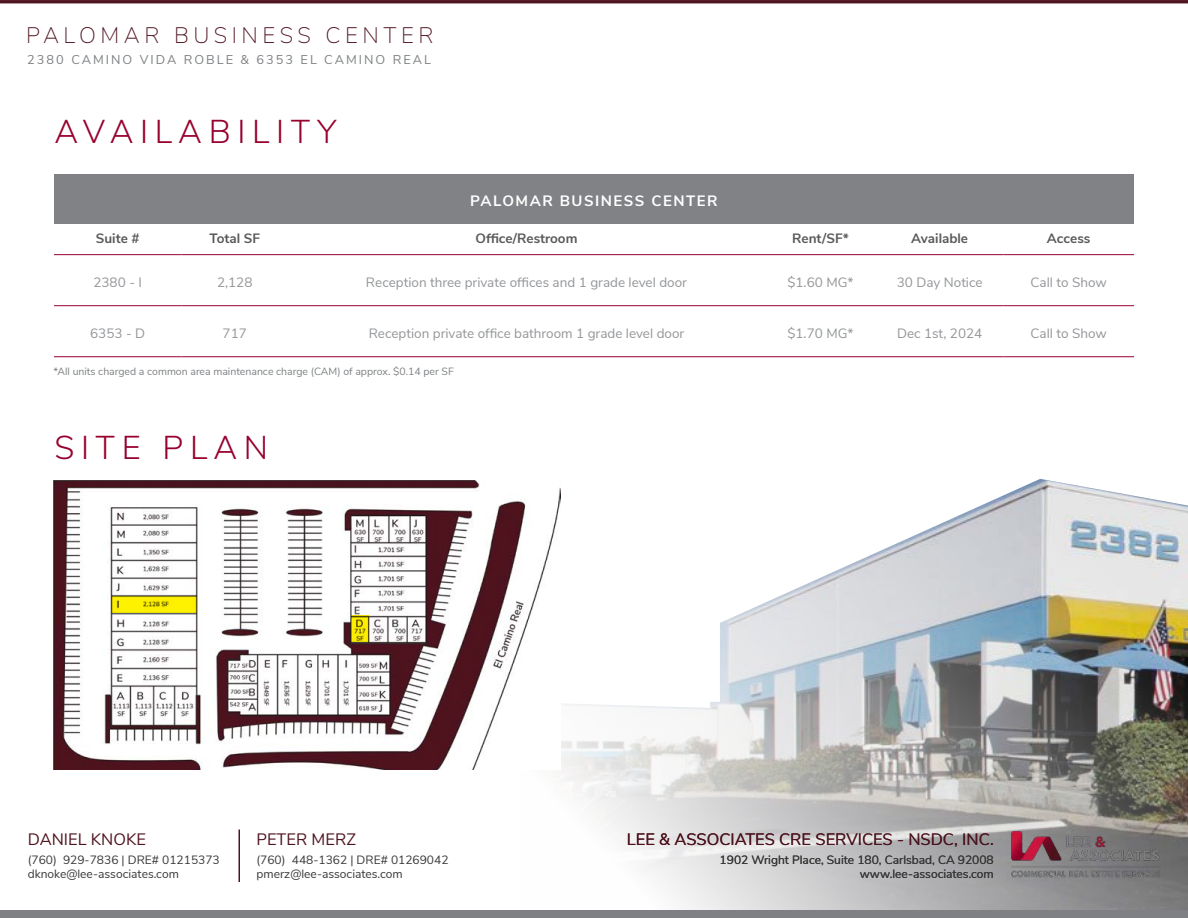
<style>
.page{position:relative;width:1188px;height:918px;background:#fff}
.page>*{position:absolute;margin:0;border:0;box-sizing:border-box;transform-origin:0 0}
.t1{font:300 33px "Nunito Sans";letter-spacing:.2em;color:#98002e}
.t2{font:200 22.5px "Nunito Sans";letter-spacing:.2em;color:#4e131f}
.t3{font:16.5px "Nunito Sans";color:#4e131f}
.t4{font:700 15px "Nunito Sans";letter-spacing:.1em;color:#fff}
.t5{font:13.5px "Nunito Sans";color:#939598}
.t6{font:700 13.5px "Nunito Sans";color:#58595b}
.t7{font:12.75px "Nunito Sans";letter-spacing:.16em;color:#7e8083}
.t8{font:12px/13.5px "Nunito Sans";color:#383839}
.t9{font:10.5px "Nunito Sans";color:#7e8083}
</style>
<div class="page">
<hr style="left:238px;top:830px;width:2px;height:52px;background:#4e131f">
<img style="left:559px;top:708px;width:629px;height:202px">
<svg style="left:561px;top:478px;width:627px;height:230px"></svg>
<div style="left:54px;top:174px;width:1080px;height:49px;background:#808285"></div>
<hr style="left:54px;top:254px;width:128px;height:1px;background:#98002e">
<hr style="left:182px;top:254px;width:106px;height:1px;background:#98002e">
<hr style="left:288px;top:254px;width:477px;height:1px;background:#98002e">
<hr style="left:765px;top:254px;width:111px;height:1px;background:#98002e">
<hr style="left:876px;top:254px;width:127px;height:1px;background:#98002e">
<hr style="left:1003px;top:254px;width:131px;height:1px;background:#98002e">
<hr style="left:54px;top:305px;width:128px;height:1px;background:#98002e">
<hr style="left:182px;top:305px;width:106px;height:1px;background:#98002e">
<hr style="left:288px;top:305px;width:477px;height:1px;background:#98002e">
<hr style="left:765px;top:305px;width:111px;height:1px;background:#98002e">
<hr style="left:876px;top:305px;width:127px;height:1px;background:#98002e">
<hr style="left:1003px;top:305px;width:131px;height:1px;background:#98002e">
<hr style="left:54px;top:356px;width:128px;height:1px;background:#98002e">
<hr style="left:182px;top:356px;width:106px;height:1px;background:#98002e">
<hr style="left:288px;top:356px;width:477px;height:1px;background:#98002e">
<hr style="left:765px;top:356px;width:111px;height:1px;background:#98002e">
<hr style="left:876px;top:356px;width:127px;height:1px;background:#98002e">
<hr style="left:1003px;top:356px;width:131px;height:1px;background:#98002e">
<hr style="left:0;top:0;width:1188px;height:3px;background:#4e131f">
<div style="left:0;top:910px;width:1188px;height:8px;background:#7e8083"></div>
<img style="left:53px;top:480px;width:508px;height:290px">
<div style="left:112px;top:596px;width:85px;height:16px;background:#fff200"></div>
<svg style="left:351px;top:616px;width:17px;height:26px"></svg>
<h2 class="t2" style="left:26px;top:19px;width:409px">PALOMAR BUSINESS CENTER</h2>
<p class="t7" style="left:27px;top:51px;width:405px">2380 CAMINO VIDA ROBLE &amp; 6353 EL CAMINO REAL</p>
<h1 class="t1" style="left:54px;top:108px;width:284px">AVAILABILITY</h1>
<p class="t4" style="left:470px;top:190px;width:249px">PALOMAR BUSINESS CENTER</p>
<p class="t6" style="left:96px;top:228px;width:45px">Suite #</p>
<p class="t6" style="left:209px;top:228px;width:52px">Total SF</p>
<p class="t6" style="left:475px;top:228px;width:104px">Office/Restroom</p>
<p class="t6" style="left:792px;top:228px;width:58px">Rent/SF*</p>
<p class="t6" style="left:911px;top:228px;width:58px">Available</p>
<p class="t6" style="left:1047px;top:228px;width:45px">Access</p>
<p class="t5" style="left:93px;top:272px;width:50px">2380 - I</p>
<p class="t5" style="left:217px;top:272px;width:37px">2,128</p>
<p class="t5" style="left:366px;top:272px;width:323px">Reception three private offices and 1 grade level door</p>
<p class="t5" style="left:787px;top:272px;width:68px">$1.60 MG*</p>
<p class="t5" style="left:897px;top:272px;width:87px">30 Day Notice</p>
<p class="t5" style="left:1031px;top:272px;width:78px">Call to Show</p>
<p class="t5" style="left:90px;top:324px;width:57px">6353 - D</p>
<p class="t5" style="left:223px;top:324px;width:26px">717</p>
<p class="t5" style="left:369px;top:324px;width:317px">Reception private office bathroom 1 grade level door</p>
<p class="t5" style="left:787px;top:324px;width:68px">$1.70 MG*</p>
<p class="t5" style="left:897px;top:324px;width:87px">Dec 1st, 2024</p>
<p class="t5" style="left:1031px;top:324px;width:78px">Call to Show</p>
<p class="t9" style="left:53px;top:364px;width:402px">*All units charged a common area maintenance charge (CAM) of approx. $0.14 per SF</p>
<h1 class="t1" style="left:54px;top:424px;width:215px">SITE PLAN</h1>
<p class="t3" style="left:28px;top:827px;width:120px">DANIEL KNOKE</p>
<p class="t8" style="left:28px;top:853px;width:194px">(760) 929-7836 | DRE# 01215373 dknoke@lee-associates.com</p>
<p class="t3" style="left:256px;top:827px;width:101px">PETER MERZ</p>
<p class="t8" style="left:256px;top:853px;width:194px">(760) 448-1362 | DRE# 01269042 pmerz@lee-associates.com</p>
<p class="t3" style="left:627px;top:827px;width:368px">LEE &amp; ASSOCIATES CRE SERVICES - NSDC, INC.</p>
<p class="t8" style="left:720px;top:853px;width:276px;text-align:right">1902 Wright Place, Suite 180, Carlsbad, CA 92008 www.lee-associates.com</p>
</div>
